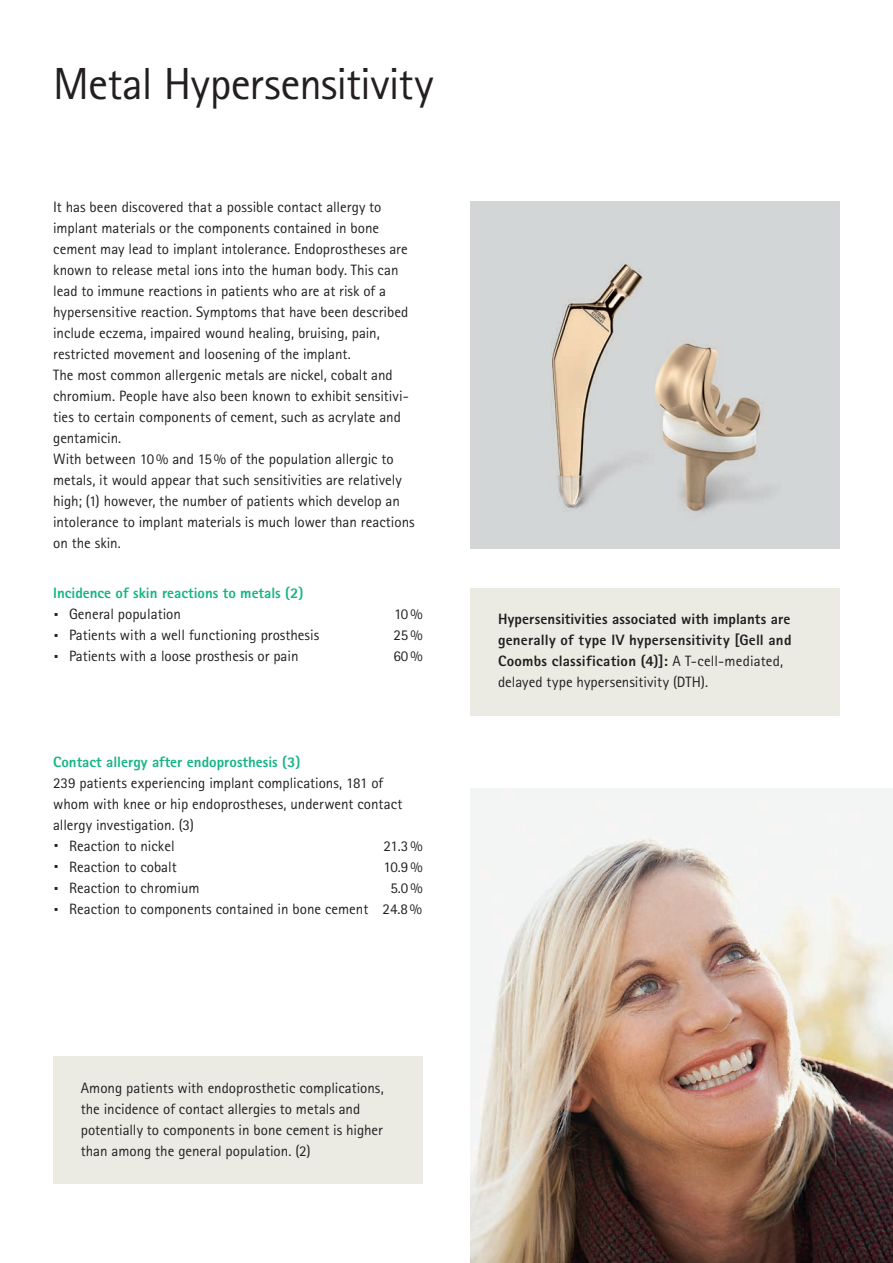
<style>
.page{position:relative;width:893px;height:1263px;background:#fff}
.page>*{position:absolute;margin:0;border:0;box-sizing:border-box;transform-origin:0 0}
.t1{font:45px "Rotis Sans Serif Pro";letter-spacing:-.015em;color:#231f20}
.t2{font:15px/21px "Rotis Sans Serif Pro";color:#231f20}
.t3{font:800 15px/21px "Rotis Sans Serif Pro";letter-spacing:.01em;color:#231f20}
.t4{font:800 15px/21px "Rotis Sans Serif Pro";color:#16b484}
.s1{font-weight:400;font-size:30px;color:#231f20}
.s2{font-weight:400;color:#231f20}
.s3{font-size:30px}
.s4{font-weight:400}
</style>
<div class="page">
<img style="left:470px;top:789px;width:423px;height:474px">
<div style="left:53px;top:1057px;width:370px;height:127px;background:#ebeae3"></div>
<div style="left:470px;top:588px;width:370px;height:127px;background:#ebeae3"></div>
<img style="left:470px;top:202px;width:370px;height:347px">
<h1 class="t1" style="left:53px;top:57px;width:382px">Metal Hypersensitivity</h1>
<p class="t2" style="left:53px;top:197px;width:363px">It has been discovered that a possible contact allergy to implant materials or the components contained in bone cement may lead to implant intolerance. Endoprostheses are known to release metal ions into the human body. This can lead to immune reactions in patients who are at risk of a hypersensitive reaction. Symptoms that have been described include eczema, impaired wound healing, bruising, pain, restricted movement and loosening of the implant.<br>The most common allergenic metals are nickel, cobalt and chromium. People have also been known to exhibit sensitivi&shy;ties to certain components of cement, such as acrylate and gentamicin.<br>With between 10% and 15% of the population allergic to metals, it would appear that such sensitivities are relatively high; (1) however, the number of patients which develop an intolerance to implant materials is much lower than reactions on the skin.</p>
<p class="t4" style="left:53px;top:582px;width:252px">Incidence of skin reactions to metals (2) <span class="s1">·</span> <span class="s2">General population</span></p>
<p class="t2" style="left:394px;top:604px;width:30px">10%</p>
<p class="t2" style="left:53px;top:625px;width:268px"><span class="s3">·</span> Patients with a well functioning prosthesis</p>
<p class="t2" style="left:393px;top:625px;width:31px">25%</p>
<p class="t2" style="left:53px;top:646px;width:247px"><span class="s3">·</span> Patients with a loose prosthesis or pain</p>
<p class="t2" style="left:393px;top:646px;width:31px">60%</p>
<p class="t4" style="left:53px;top:751px;width:249px">Contact allergy after endoprosthesis (3)</p>
<p class="t2" style="left:53px;top:772px;width:351px">239 patients experiencing implant complications, 181 of whom with knee or hip endoprostheses, underwent contact allergy investigation. (3)<br><span class="s3">·</span> Reaction to nickel</p>
<p class="t2" style="left:383px;top:835px;width:41px">21.3%</p>
<p class="t2" style="left:53px;top:856px;width:125px"><span class="s3">·</span> Reaction to cobalt</p>
<p class="t2" style="left:383px;top:856px;width:41px">10.9%</p>
<p class="t2" style="left:53px;top:877px;width:148px"><span class="s3">·</span> Reaction to chromium</p>
<p class="t2" style="left:53px;top:877px;width:371px;text-align:right">5.0%<br><span class="s3">·</span> Reaction to components contained in bone cement 24.8%</p>
<p class="t3" style="left:498px;top:609px;width:295px">Hypersensitivities associated with implants are generally of type IV hypersensitivity [Gell and Coombs classification (4)]: <span class="s4">A T-cell-mediated, delayed type hypersensitivity (DTH).</span></p>
<p class="t2" style="left:81px;top:1078px;width:305px">Among patients with endoprosthetic complications, the incidence of contact allergies to metals and potentially to components in bone cement is higher than among the general population. (2)</p>
</div>
